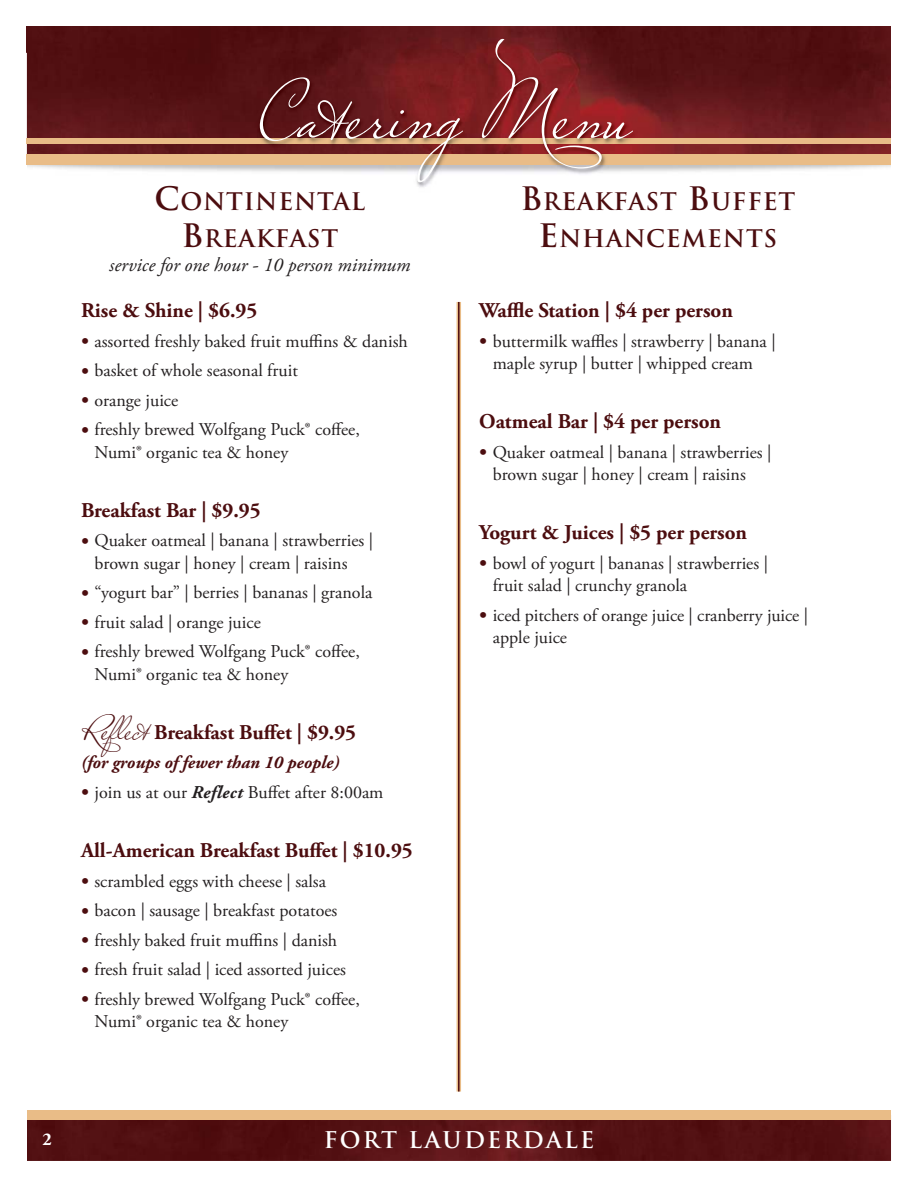
<style>
.page{position:relative;width:918px;height:1188px;background:#fff}
.page>*{position:absolute;margin:0;border:0;box-sizing:border-box;transform-origin:0 0}
.t1{font:82.65px "Miss Le Gatees";color:#fff}
.t2{font:700 23.7px/37.8px "Trajan Pro";letter-spacing:.035em;color:#4c0d0f;text-align:center}
.t3{font:700 22.5px "Trajan Pro";letter-spacing:.1em;color:#fff}
.t4{font:700 21px "Adobe Garamond Pro";color:#4c0d0f}
.t5{font:italic 19.5px "Adobe Garamond Pro";color:#231f20}
.t6{font:18px/22.5px "Adobe Garamond Pro";color:#231f20}
.t7{font:italic 700 18px "Adobe Garamond Pro";color:#4c0d0f}
.t8{font:700 18px "Adobe Garamond Pro";color:#fff}
.s1{font-size:31.5px}
.s2{font-size:21px;color:#4c0d0f}
.s3{font-family:"Miss Le Gatees";font-weight:400;font-size:34.5px}
.s4{font-weight:700;font-style:italic}
</style>
<div class="page">
<img style="left:27px;top:1120px;width:864px;height:41px">
<div style="left:27px;top:1110px;width:864px;height:10px;background:#e9bc87"></div>
<img style="left:27px;top:27px;width:864px;height:26px">
<img style="left:26px;top:53px;width:865px;height:134px">
<img style="left:27px;top:53px;width:864px;height:101px">
<img style="left:27px;top:138px;width:864px;height:6px">
<div style="left:27px;top:154px;width:864px;height:10px;background:#e9bc87"></div>
<hr style="left:457px;top:302px;width:4px;height:790px;background:#e9bc87">
<hr style="left:458px;top:302px;width:2px;height:790px;background:#4c0d0f">
<h1 class="t1" style="left:259px;top:60px;width:375px">Catering Menu</h1>
<h2 class="t2" style="left:155px;top:183px;width:212px"><span class="s1">C</span>ONTINENTAL<br><span class="s1">B</span>REAKFAST</h2>
<p class="t5" style="left:109px;top:257px;width:303px">service for one hour - 10 person minimum</p>
<p class="t4" style="left:81px;top:302px;width:178px">Rise &amp; Shine | $6.95</p>
<p class="t6" style="left:81px;top:331px;width:328px"><span class="s2">•</span> assorted freshly baked fruit muffins &amp; danish</p>
<p class="t6" style="left:81px;top:361px;width:219px"><span class="s2">•</span> basket of whole seasonal fruit</p>
<p class="t6" style="left:81px;top:390px;width:99px"><span class="s2">•</span> orange juice</p>
<p class="t6" style="left:94px;top:420px;width:267px;text-indent:-14px"><span class="s2">•</span> freshly brewed Wolfgang Puck® coffee,<br>Numi® organic tea &amp; honey</p>
<p class="t4" style="left:81px;top:502px;width:181px">Breakfast Bar | $9.95</p>
<p class="t6" style="left:94px;top:531px;width:280px;text-indent:-14px"><span class="s2">•</span> Quaker oatmeal | banana | strawberries | brown sugar | honey | cream | raisins</p>
<p class="t6" style="left:81px;top:583px;width:293px"><span class="s2">•</span> “yogurt bar” | berries | bananas | granola</p>
<p class="t6" style="left:81px;top:613px;width:181px"><span class="s2">•</span> fruit salad | orange juice</p>
<p class="t6" style="left:94px;top:642px;width:267px;text-indent:-14px"><span class="s2">•</span> freshly brewed Wolfgang Puck® coffee,<br>Numi® organic tea &amp; honey</p>
<p class="t4" style="left:81px;top:724px;width:277px"><span class="s3">Reflect</span> Breakfast Buffet | $9.95</p>
<p class="t7" style="left:81px;top:756px;width:260px">(for groups of fewer than 10 people)</p>
<p class="t6" style="left:81px;top:783px;width:304px"><span class="s2">•</span> join us at our <span class="s4">Reflect</span> Buffet after 8:00am</p>
<p class="t4" style="left:81px;top:842px;width:333px">All-American Breakfast Buffet | $10.95</p>
<p class="t6" style="left:81px;top:871px;width:247px"><span class="s2">•</span> scrambled eggs with cheese | salsa</p>
<p class="t6" style="left:81px;top:901px;width:258px"><span class="s2">•</span> bacon | sausage | breakfast potatoes</p>
<p class="t6" style="left:81px;top:930px;width:258px"><span class="s2">•</span> freshly baked fruit muffins | danish</p>
<p class="t6" style="left:81px;top:960px;width:266px"><span class="s2">•</span> fresh fruit salad | iced assorted juices</p>
<p class="t6" style="left:94px;top:989px;width:267px;text-indent:-14px"><span class="s2">•</span> freshly brewed Wolfgang Puck® coffee,<br>Numi® organic tea &amp; honey</p>
<h2 class="t2" style="left:520px;top:183px;width:277px"><span class="s1">B</span>REAKFAST <span class="s1">B</span>UFFET<br><span class="s1">E</span>NHANCEMENTS</h2>
<p class="t4" style="left:479px;top:302px;width:255px">Waffle Station | $4 per person</p>
<p class="t6" style="left:479px;top:331px;width:298px;text-align:center"><span class="s2">•</span> buttermilk waffles | strawberry | banana | maple syrup | butter | whipped cream</p>
<p class="t4" style="left:479px;top:413px;width:243px">Oatmeal Bar | $4 per person</p>
<p class="t6" style="left:493px;top:443px;width:280px;text-indent:-14px"><span class="s2">•</span> Quaker oatmeal | banana | strawberries | brown sugar | honey | cream | raisins</p>
<p class="t4" style="left:479px;top:524px;width:269px">Yogurt &amp; Juices | $5 per person</p>
<p class="t6" style="left:493px;top:554px;width:277px;text-indent:-14px"><span class="s2">•</span> bowl of yogurt | bananas | strawberries | fruit salad | crunchy granola</p>
<p class="t6" style="left:493px;top:606px;width:317px;text-indent:-14px"><span class="s2">•</span> iced pitchers of orange juice | cranberry juice | apple juice</p>
<p class="t8" style="left:43px;top:1132px;width:11px">2</p>
<p class="t3" style="left:324px;top:1127px;width:272px">FORT LAUDERDALE</p>
</div>
